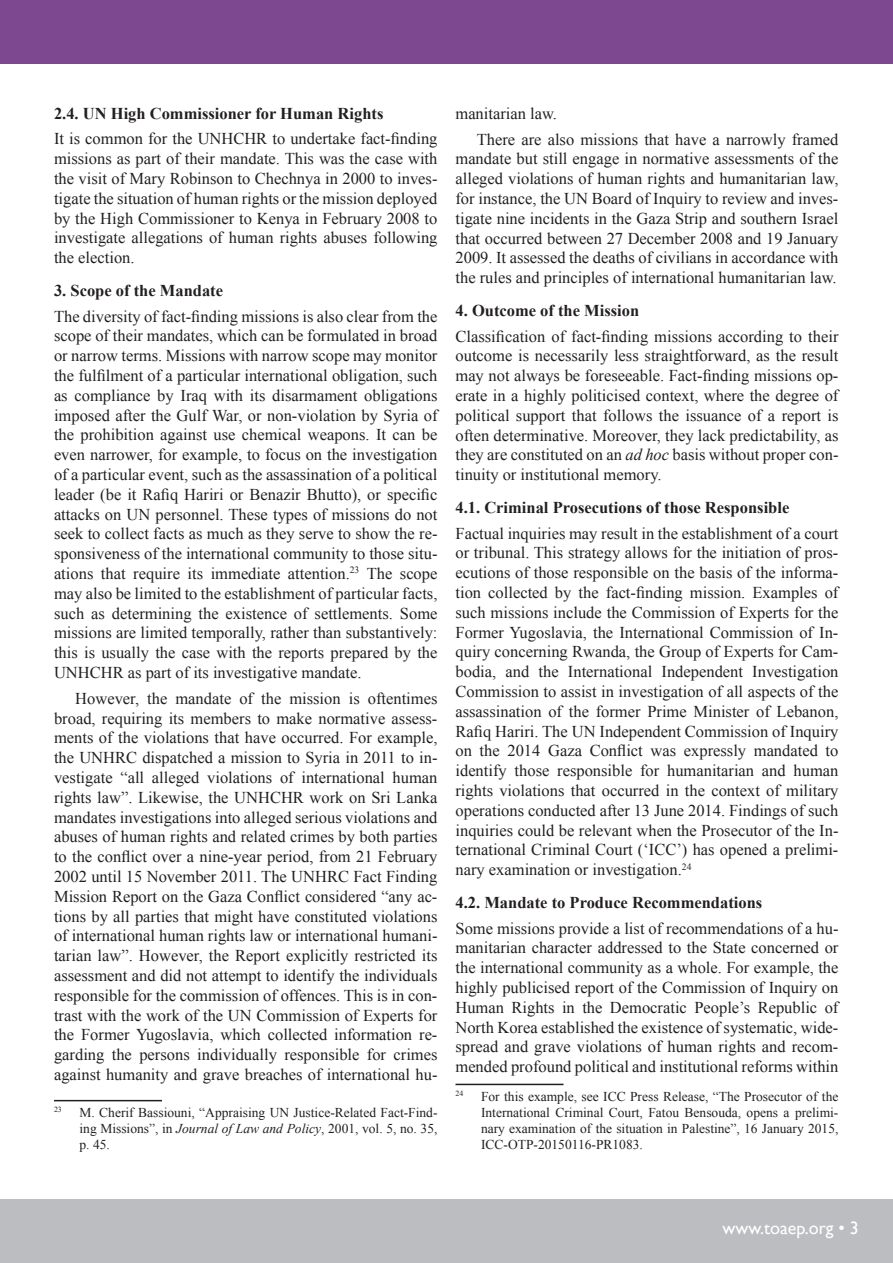
<style>
.page{position:relative;width:893px;height:1263px;background:#fff}
.page>*{position:absolute;margin:0;border:0;box-sizing:border-box;transform-origin:0 0}
.t1{font:18px "Gill Sans";color:#fff}
.t2{font:16.5px/19.8px "Times New Roman";color:#231f20;text-align:justify}
.t3{font:700 16.5px "Times New Roman";color:#231f20}
.t4{font:13.5px/16.2px "Times New Roman";color:#231f20;text-align:justify}
.t5{font:7.8px "Times New Roman";color:#231f20}
.s1{font-style:italic}
</style>
<div class="page">
<div style="left:0;top:1199px;width:893px;height:64px;background:#bcbdc0"></div>
<div style="left:0;top:0;width:893px;height:64px;background:#7e4890"></div>
<hr style="left:54px;top:1100px;width:108px;height:1px;background:#231f20">
<hr style="left:455px;top:1084px;width:108px;height:1px;background:#231f20">
<p class="t3" style="left:54px;top:102px;width:331px">2.4. UN High Commissioner for Human Rights</p>
<p class="t2" style="left:54px;top:129px;width:385px">It is common for the UNHCHR to undertake fact-finding missions as part of their mandate. This was the case with the visit of Mary Robinson to Chechnya in 2000 to inves&shy;tigate the situation of human rights or the mission deployed by the High Commissioner to Kenya in February 2008 to investigate allegations of human rights abuses following the election.</p>
<p class="t3" style="left:54px;top:279px;width:171px">3. Scope of the Mandate</p>
<p class="t2" style="left:54px;top:306px;width:385px">The diversity of fact-finding missions is also clear from the scope of their mandates, which can be formulated in broad or narrow terms. Missions with narrow scope may monitor the fulfilment of a particular international obligation, such as compliance by Iraq with its disarmament obligations imposed after the Gulf War, or non-violation by Syria of the prohibition against use chemical weapons. It can be even narrower, for example, to focus on the investigation of a particular event, such as the assassination of a political leader (be it Rafiq Hariri or Benazir Bhutto), or specific attacks on UN personnel. These types of missions do not seek to collect facts as much as they serve to show the re&shy;sponsiveness of the international community to those situ&shy;ations that require its immediate attention.<sup>23</sup> The scope may also be limited to the establishment of particular facts, such as determining the existence of settlements. Some missions are limited temporally, rather than substantively: this is usually the case with the reports prepared by the UNHCHR as part of its investigative mandate.</p>
<p class="t2" style="left:54px;top:688px;width:385px;text-indent:21px">However, the mandate of the mission is oftentimes broad, requiring its members to make normative assess&shy;ments of the violations that have occurred. For example, the UNHRC dispatched a mission to Syria in 2011 to in&shy;vestigate “all alleged violations of international human rights law”. Likewise, the UNHCHR work on Sri Lanka mandates investigations into alleged serious violations and abuses of human rights and related crimes by both parties to the conflict over a nine-year period, from 21 February 2002 until 15 November 2011. The UNHRC Fact Finding Mission Report on the Gaza Conflict considered “any ac&shy;tions by all parties that might have constituted violations of international human rights law or international humani&shy;tarian law”. However, the Report explicitly restricted its assessment and did not attempt to identify the individuals responsible for the commission of offences. This is in con&shy;trast with the work of the UN Commission of Experts for the Former Yugoslavia, which collected information re&shy;garding the persons individually responsible for crimes against humanity and grave breaches of international hu-</p>
<p class="t5" style="left:54px;top:1104px;width:9px">23</p>
<p class="t4" style="left:80px;top:1104px;width:359px">M. Cherif Bassiouni, “Appraising UN Justice-Related Fact-Find&shy;ing Missions”, in <span class="s1">Journal of Law and Policy</span>, 2001, vol. 5, no. 35, p. 45.</p>
<p class="t2" style="left:477px;top:100px;width:363px;line-height:25.8px;text-indent:-21px">manitarian law.<br>There are also missions that have a narrowly framed</p>
<p class="t2" style="left:455px;top:149px;width:384px">mandate but still engage in normative assessments of the alleged violations of human rights and humanitarian law, for instance, the UN Board of Inquiry to review and inves&shy;tigate nine incidents in the Gaza Strip and southern Israel that occurred between 27 December 2008 and 19 January 2009. It assessed the deaths of civilians in accordance with the rules and principles of international humanitarian law.</p>
<p class="t3" style="left:455px;top:299px;width:185px">4. Outcome of the Mission</p>
<p class="t2" style="left:455px;top:326px;width:384px">Classification of fact-finding missions according to their outcome is necessarily less straightforward, as the result may not always be foreseeable. Fact-finding missions op&shy;erate in a highly politicised context, where the degree of political support that follows the issuance of a report is often determinative. Moreover, they lack predictability, as they are constituted on an <span class="s1">ad hoc</span> basis without proper con&shy;tinuity or institutional memory.</p>
<p class="t3" style="left:455px;top:496px;width:335px">4.1. Criminal Prosecutions of those Responsible</p>
<p class="t2" style="left:455px;top:523px;width:384px">Factual inquiries may result in the establishment of a court or tribunal. This strategy allows for the initiation of pros&shy;ecutions of those responsible on the basis of the informa&shy;tion collected by the fact-finding mission. Examples of such missions include the Commission of Experts for the Former Yugoslavia, the International Commission of In&shy;quiry concerning Rwanda, the Group of Experts for Cam&shy;bodia, and the International Independent Investigation Commission to assist in investigation of all aspects of the assassination of the former Prime Minister of Lebanon, Rafiq Hariri. The UN Independent Commission of Inquiry on the 2014 Gaza Conflict was expressly mandated to identify those responsible for humanitarian and human rights violations that occurred in the context of military operations conducted after 13 June 2014. Findings of such inquiries could be relevant when the Prosecutor of the In&shy;ternational Criminal Court (‘ICC’) has opened a prelimi&shy;nary examination or investigation.<sup>24</sup></p>
<p class="t3" style="left:455px;top:891px;width:308px">4.2. Mandate to Produce Recommendations</p>
<p class="t2" style="left:455px;top:918px;width:384px">Some missions provide a list of recommendations of a hu&shy;manitarian character addressed to the State concerned or the international community as a whole. For example, the highly publicised report of the Commission of Inquiry on Human Rights in the Democratic People’s Republic of North Korea established the existence of systematic, wide&shy;spread and grave violations of human rights and recom&shy;mended profound political and institutional reforms within</p>
<p class="t5" style="left:455px;top:1088px;width:9px">24</p>
<p class="t4" style="left:481px;top:1088px;width:359px">For this example, see ICC Press Release, “The Prosecutor of the International Criminal Court, Fatou Bensouda, opens a prelimi&shy;nary examination of the situation in Palestine”, 16 January 2015, ICC-OTP-20150116-PR1083.</p>
<p class="t1" style="left:722px;top:1218px;width:138px">www.toaep.org • 3</p>
</div>
